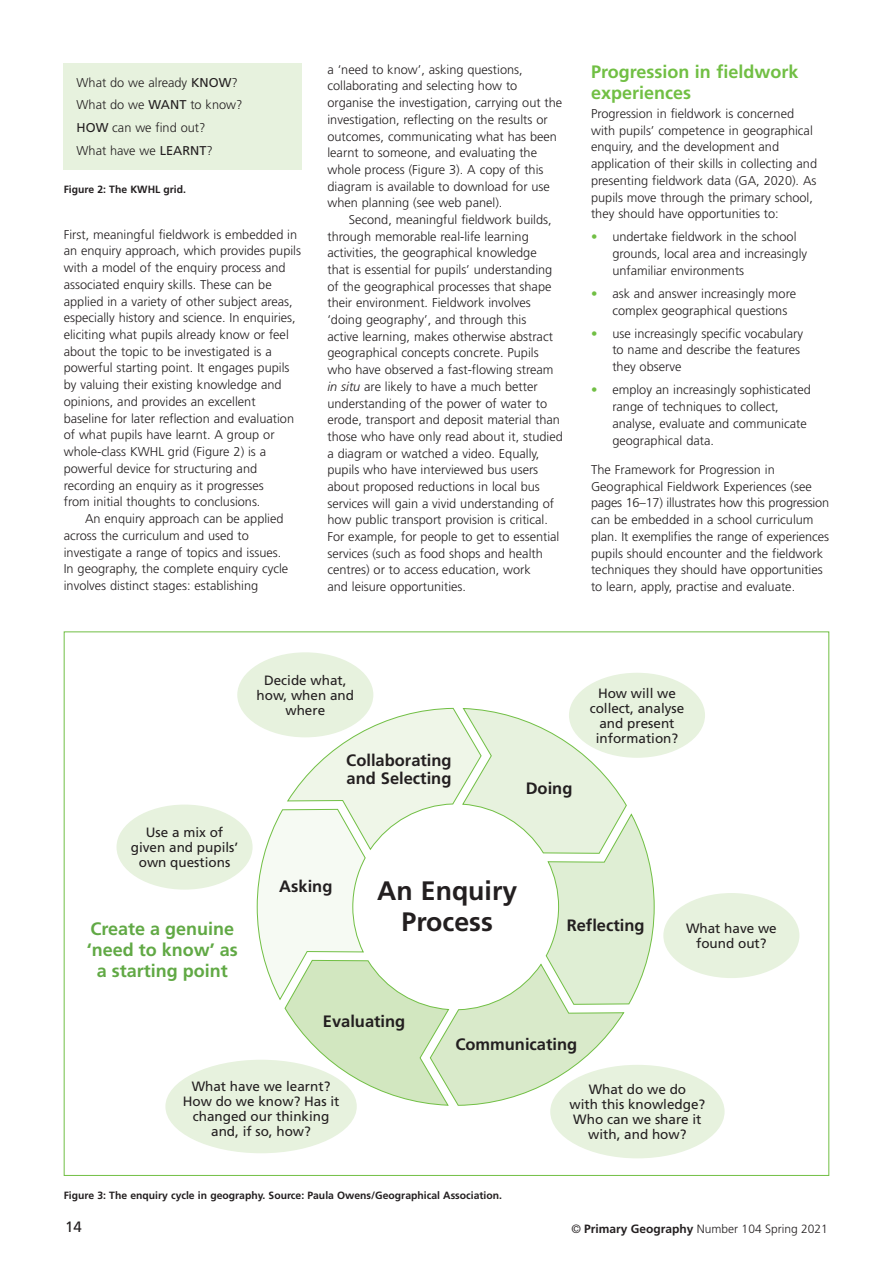
<style>
.page{position:relative;width:893px;height:1263px;background:#fff}
.page>*{position:absolute;margin:0;border:0;box-sizing:border-box;transform-origin:0 0}
.t1{font:700 26.7px/30.5px "Frutiger";color:#231f20;text-align:center}
.BODY{font:700 18px/21px "Frutiger";color:#61a945;text-align:center}
.A_HEAD{font:700 18px/21.3px "Frutiger";color:#71bf44}
.t2{font:700 16.5px/18px "Frutiger";color:#231f20}
.t3{font:15px "Frutiger";color:#231f20}
.BODY-2{font:13.5px/15px "Frutiger";color:#231f20;text-align:center}
.INDENT{font:300 12.75px/16.6px "Frutiger";color:#231f20}
.NEW_PARA{font:300 12.75px/16.8px "Frutiger";color:#231f20}
.BULLET{font:300 12.75px/16.8px "Frutiger";color:#231f20}
.NEW_PARA_SA{font:300 12.75px/16.8px "Frutiger";color:#231f20}
.t4{font:300 12px "Frutiger";color:#231f20}
.t5{font:700 10.5px "Frutiger";color:#231f20}
.s1{font-weight:400}
.s2{font-style:italic}
.s3{color:#71bf44}
.s4{font-weight:700}
</style>
<div class="page">
<div style="left:64px;top:64px;width:238px;height:106px;background:#e7f2de"></div>
<svg style="left:256px;top:707px;width:399px;height:399px"></svg>
<div style="left:117px;top:804px;width:136px;height:86px;background:#e7f2de;border-radius:50%"></div>
<div style="left:237px;top:652px;width:136px;height:85px;background:#e7f2de;border-radius:50%"></div>
<div style="left:569px;top:673px;width:136px;height:85px;background:#e7f2de;border-radius:50%"></div>
<div style="left:663px;top:893px;width:136px;height:85px;background:#e7f2de;border-radius:50%"></div>
<div style="left:165px;top:1060px;width:192px;height:93px;background:#e7f2de;border-radius:50%"></div>
<div style="left:550px;top:1065px;width:175px;height:93px;background:#e7f2de;border-radius:50%"></div>
<p class="NEW_PARA" style="left:77px;top:74px;width:163px">What do we already <span class="s1">KNOW</span>?</p>
<p class="NEW_PARA" style="left:77px;top:97px;width:167px">What do we <span class="s1">WANT</span> to know?</p>
<p class="NEW_PARA" style="left:77px;top:119px;width:130px"><span class="s1">HOW</span> can we find out?</p>
<p class="NEW_PARA" style="left:77px;top:142px;width:138px">What have we <span class="s1">LEARNT</span>?</p>
<p class="t5" style="left:64px;top:183px;width:124px">Figure 2: The KWHL grid.</p>
<p class="INDENT" style="left:64px;top:226px;width:239px">First, meaningful fieldwork is embedded in an enquiry approach, which provides pupils with a model of the enquiry process and associated enquiry skills. These can be applied in a variety of other subject areas, especially history and science. In enquiries, eliciting what pupils already know or feel about the topic to be investigated is a powerful starting point. It engages pupils by valuing their existing knowledge and opinions, and provides an excellent baseline for later reflection and evaluation of what pupils have learnt. A group or whole-class KWHL grid (Figure 2) is a powerful device for structuring and recording an enquiry as it progresses<br>from initial thoughts to conclusions.</p>
<p class="INDENT" style="left:64px;top:510px;width:226px;text-indent:21px">An enquiry approach can be applied across the curriculum and used to investigate a range of topics and issues.<br>In geography, the complete enquiry cycle involves distinct stages: establishing</p>
<p class="INDENT" style="left:327px;top:61px;width:236px">a ‘need to know’, asking questions, collaborating and selecting how to organise the investigation, carrying out the investigation, reflecting on the results or outcomes, communicating what has been learnt to someone, and evaluating the whole process (Figure 3). A copy of this diagram is available to download for use when planning (see web panel).</p>
<p class="INDENT" style="left:327px;top:211px;width:237px;text-indent:21px">Second, meaningful fieldwork builds, through memorable real-life learning activities, the geographical knowledge<br>that is essential for pupils’ understanding of the geographical processes that shape their environment. Fieldwork involves ‘doing geography’, and through this<br>active learning, makes otherwise abstract geographical concepts concrete. Pupils who have observed a fast-flowing stream <span class="s2">in situ</span> are likely to have a much better understanding of the power of water to erode, transport and deposit material than those who have only read about it, studied a diagram or watched a video. Equally, pupils who have interviewed bus users about proposed reductions in local bus services will gain a vivid understanding of how public transport provision is critical.<br>For example, for people to get to essential services (such as food shops and health centres) or to access education, work<br>and leisure opportunities.</p>
<p class="A_HEAD" style="left:591px;top:61px;width:209px">Progression in fieldwork experiences</p>
<p class="NEW_PARA_SA" style="left:591px;top:105px;width:227px">Progression in fieldwork is concerned with pupils’ competence in geographical enquiry, and the development and application of their skills in collecting and presenting fieldwork data (GA, 2020). As pupils move through the primary school, they should have opportunities to:</p>
<p class="BULLET" style="left:612px;top:228px;width:196px;text-indent:-21px"><span class="s3">•</span> undertake fieldwork in the school grounds, local area and increasingly unfamiliar environments</p>
<p class="BULLET" style="left:612px;top:285px;width:185px;text-indent:-21px"><span class="s3">•</span> ask and answer increasingly more complex geographical questions</p>
<p class="BULLET" style="left:612px;top:325px;width:192px;text-indent:-21px"><span class="s3">•</span> use increasingly specific vocabulary to name and describe the features they observe</p>
<p class="BULLET" style="left:612px;top:381px;width:200px;text-indent:-21px"><span class="s3">•</span> employ an increasingly sophisticated range of techniques to collect, analyse, evaluate and communicate geographical data.</p>
<p class="NEW_PARA" style="left:591px;top:461px;width:240px">The Framework for Progression in Geographical Fieldwork Experiences (see pages 16–17) illustrates how this progression can be embedded in a school curriculum plan. It exemplifies the range of experiences pupils should encounter and the fieldwork techniques they should have opportunities to learn, apply, practise and evaluate.</p>
<p class="BODY-2" style="left:131px;top:825px;width:109px">Use a mix of given and pupils’ own questions</p>
<p class="BODY-2" style="left:257px;top:673px;width:99px">Decide what, how, when and where</p>
<p class="t2" style="left:346px;top:751px;width:107px">Collaborating and Selecting</p>
<p class="t2" style="left:526px;top:779px;width:48px">Doing</p>
<p class="BODY-2" style="left:590px;top:686px;width:96px">How will we collect, analyse and present information?</p>
<p class="BODY" style="left:87px;top:918px;width:153px">Create a genuine ‘need to know’ as a starting point</p>
<p class="t2" style="left:279px;top:877px;width:55px">Asking</p>
<p class="t1" style="left:377px;top:875px;width:142px">An Enquiry<br>Process</p>
<p class="t2" style="left:323px;top:1012px;width:84px">Evaluating</p>
<p class="t2" style="left:567px;top:916px;width:79px">Reflecting</p>
<p class="t2" style="left:455px;top:1034px;width:123px">Communicating</p>
<p class="BODY-2" style="left:686px;top:921px;width:92px">What have we found out?</p>
<p class="BODY-2" style="left:183px;top:1079px;width:158px">What have we learnt?<br>How do we know? Has it changed our thinking and, if so, how?</p>
<p class="BODY-2" style="left:569px;top:1081px;width:137px">What do we do<br>with this knowledge?<br>Who can we share it with, and how?</p>
<p class="t5" style="left:64px;top:1189px;width:440px">Figure 3: The enquiry cycle in geography. Source: Paula Owens/Geographical Association.</p>
<p class="t3" style="left:65px;top:1218px;width:18px">14</p>
<p class="t4" style="left:571px;top:1222px;width:258px">© <span class="s4">Primary Geography</span> Number 104 Spring 2021</p>
</div>
